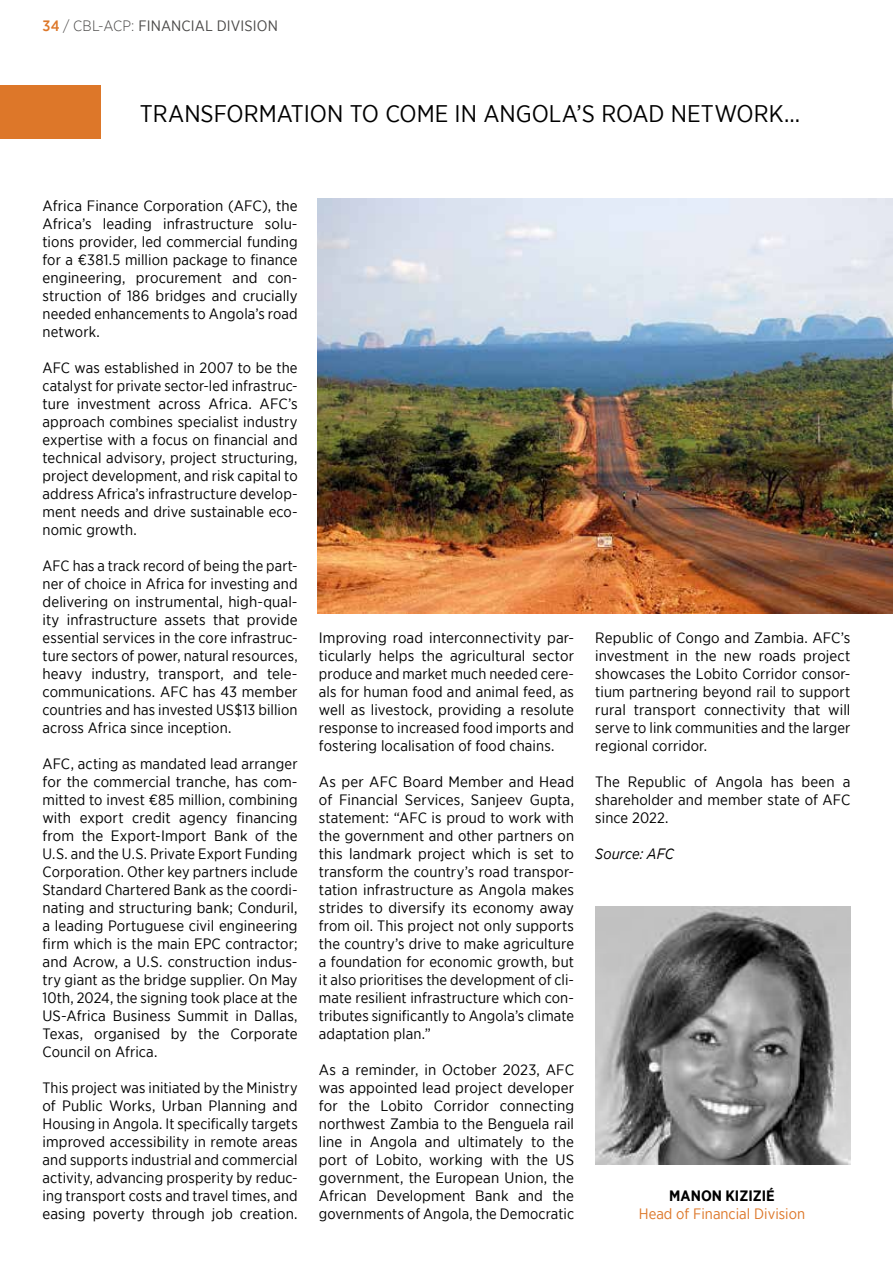
<style>
.page{position:relative;width:893px;height:1263px;background:#fff}
.page>*{position:absolute;margin:0;border:0;box-sizing:border-box;transform-origin:0 0}
.t1{font:24px "Gotham Narrow";color:#000}
.t2{font:15px/18px "Gotham Narrow";letter-spacing:.01em;color:#000;text-align:justify}
.t3{font:15px "Gotham Narrow";letter-spacing:.01em;color:#4a4948}
.t4{font:15px "Gotham Narrow";color:#dd7729}
.t5{font:700 15px "Gotham Narrow";color:#000}
.t6{font:italic 15px "Gotham Narrow";letter-spacing:.005em;color:#000}
.s1{font-weight:500;color:#dd7729}
.s2{font-weight:300}
</style>
<div class="page">
<div style="left:0;top:85px;width:100px;height:54px;background:#dd7729"></div>
<img style="left:595px;top:906px;width:255px;height:258px">
<img style="left:317px;top:199px;width:576px;height:414px">
<p class="t3" style="left:43px;top:17px;width:237px"><span class="s1">34</span> <span class="s2">/ CBL-ACP:</span> FINANCIAL DIVISION</p>
<h1 class="t1" style="left:140px;top:99px;width:662px">TRANSFORMATION TO COME IN ANGOLA’S ROAD NETWORK…</h1>
<p class="t2" style="left:43px;top:196px;width:257px">Africa Finance Corporation (AFC), the Africa’s leading infrastructure solu&shy;tions provider, led commercial funding for a €381.5 million package to finance engineering, procurement and con&shy;struction of 186 bridges and crucially needed enhancements to Angola’s road network.</p>
<p class="t2" style="left:43px;top:358px;width:257px">AFC was established in 2007 to be the catalyst for private sector-led infrastruc&shy;ture investment across Africa. AFC’s approach combines specialist industry expertise with a focus on financial and technical advisory, project structuring, project development, and risk capital to address Africa’s infrastructure develop&shy;ment needs and drive sustainable eco&shy;nomic growth.</p>
<p class="t2" style="left:43px;top:556px;width:257px">AFC has a track record of being the part&shy;ner of choice in Africa for investing and delivering on instrumental, high-qual&shy;ity infrastructure assets that provide essential services in the core infrastruc&shy;ture sectors of power, natural resources, heavy industry, transport, and tele&shy;communications. AFC has 43 member countries and has invested US$13 billion across Africa since inception.</p>
<p class="t2" style="left:43px;top:754px;width:257px">AFC, acting as mandated lead arranger for the commercial tranche, has com&shy;mitted to invest €85 million, combining with export credit agency financing from the Export-Import Bank of the U.S. and the U.S. Private Export Funding Corporation. Other key partners include Standard Chartered Bank as the coordi&shy;nating and structuring bank; Conduril, a leading Portuguese civil engineering firm which is the main EPC contractor; and Acrow, a U.S. construction indus&shy;try giant as the bridge supplier. On May 10th, 2024, the signing took place at the US-Africa Business Summit in Dallas, Texas, organised by the Corporate Council on Africa.</p>
<p class="t2" style="left:43px;top:1078px;width:257px">This project was initiated by the Ministry of Public Works, Urban Planning and Housing in Angola. It specifically targets improved accessibility in remote areas and supports industrial and commercial activity, advancing prosperity by reduc&shy;ing transport costs and travel times, and easing poverty through job creation.</p>
<p class="t2" style="left:319px;top:628px;width:257px">Improving road interconnectivity par&shy;ticularly helps the agricultural sector produce and market much needed cere&shy;als for human food and animal feed, as well as livestock, providing a resolute response to increased food imports and fostering localisation of food chains.</p>
<p class="t2" style="left:319px;top:772px;width:257px">As per AFC Board Member and Head of Financial Services, Sanjeev Gupta, statement: “AFC is proud to work with the government and other partners on this landmark project which is set to transform the country’s road transpor&shy;tation infrastructure as Angola makes strides to diversify its economy away from oil. This project not only supports the country’s drive to make agriculture a foundation for economic growth, but it also prioritises the development of cli&shy;mate resilient infrastructure which con&shy;tributes significantly to Angola’s climate adaptation plan.”</p>
<p class="t2" style="left:319px;top:1060px;width:257px">As a reminder, in October 2023, AFC was appointed lead project developer for the Lobito Corridor connecting northwest Zambia to the Benguela rail line in Angola and ultimately to the port of Lobito, working with the US government, the European Union, the African Development Bank and the governments of Angola, the Democratic</p>
<p class="t2" style="left:595px;top:628px;width:257px">Republic of Congo and Zambia. AFC’s investment in the new roads project showcases the Lobito Corridor consor&shy;tium partnering beyond rail to support rural transport connectivity that will serve to link communities and the larger regional corridor.</p>
<p class="t2" style="left:595px;top:772px;width:257px">The Republic of Angola has been a shareholder and member state of AFC since 2022.</p>
<p class="t6" style="left:595px;top:844px;width:80px">Source: AFC</p>
<p class="t5" style="left:669px;top:1186px;width:107px">MANON KIZIZIÉ</p>
<p class="t4" style="left:639px;top:1205px;width:168px">Head of Financial Division</p>
</div>
